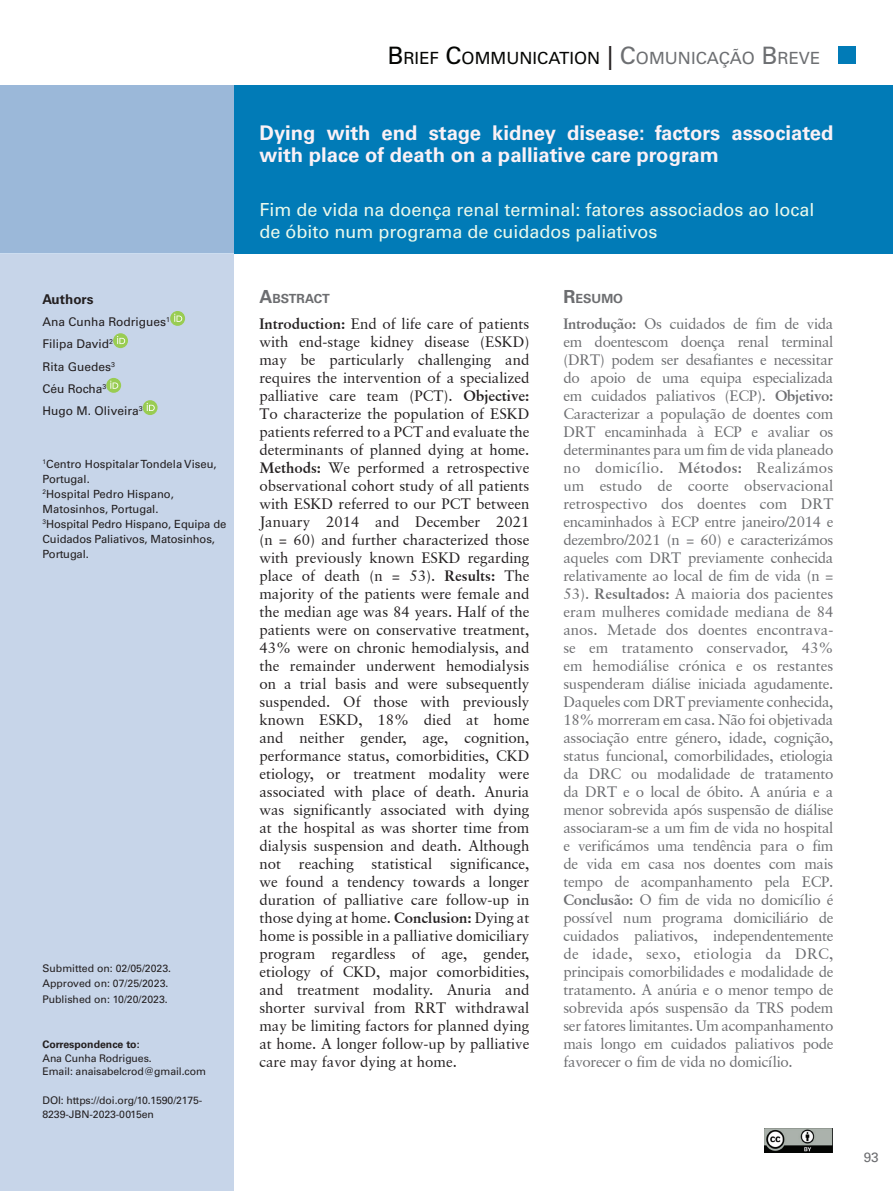
<style>
.page{position:relative;width:893px;height:1191px;background:#fff}
.page>*{position:absolute;margin:0;border:0;box-sizing:border-box;transform-origin:0 0}
.Título_Português{font:700 20.25px/22.5px "Univers LT Std";color:#faf1f6}
.Title_Inglês{font:18px/21.6px "Univers LT Std";color:#f4f9e8}
.t1{font:16.8px "Univers LT Std";color:#040503}
.Resumo{font:15px/18px "Garamond Retrospective S Si";letter-spacing:-.02em;color:#6c6d70;text-align:justify}
.Resumo-2{font:15px/18px "Garamond Retrospective S Si";color:#231f20;text-align:justify}
.Nome_dos_autores{font:700 13.5px "Univers LT Std";color:#231f20}
.t2{font:13.5px "Univers LT Std";color:#6c6d70}
.Intertilulo__Resumo{font:700 12.6px "Univers LT Std";color:#6c6d70}
.Nome_dos_autores-2{font:12px "Univers LT Std";color:#231f20}
.Afiliações{font:11.25px/15px "Univers LT Std";letter-spacing:-.01em;color:#231f20}
.Autor_correspondente{font:10.5px/13.5px "Univers LT Std";letter-spacing:-.01em;color:#231f20}
.Data_de_subs_aprova{font:10.5px "Univers LT Std";color:#231f20}
.Correspondência_para{font:700 10.5px "Univers LT Std";color:#231f20}
.s1{font-size:24px}
.s2{font-size:24px;color:#231f20}
.s3{font-size:24px;color:#6d6f72}
.s4{color:#6d6f72}
.s5{font-size:18px}
.s6{font-weight:700}
</style>
<div class="page">
<div style="left:839px;top:46px;width:17px;height:17px;background:#017bb7"></div>
<div style="left:0;top:253px;width:234px;height:938px;background:#c7d5e9"></div>
<svg style="left:170px;top:311px;width:15px;height:15px"></svg>
<svg style="left:174px;top:314px;width:8px;height:8px"></svg>
<svg style="left:113px;top:333px;width:15px;height:15px"></svg>
<svg style="left:117px;top:336px;width:8px;height:8px"></svg>
<div style="left:106px;top:378px;width:15px;height:15px;background:#99cc52;border-radius:50%"></div>
<svg style="left:110px;top:380px;width:8px;height:9px"></svg>
<svg style="left:143px;top:400px;width:15px;height:15px"></svg>
<svg style="left:147px;top:403px;width:8px;height:8px"></svg>
<img style="left:764px;top:1128px;width:68px;height:24px">
<div style="left:234px;top:85px;width:659px;height:168px;background:#017bb7"></div>
<div style="left:0;top:85px;width:234px;height:168px;background:#9bb8d9"></div>
<p class="Nome_dos_autores" style="left:43px;top:291px;width:53px">Authors</p>
<p class="Nome_dos_autores-2" style="left:43px;top:314px;width:129px">Ana Cunha Rodrigues<sup>1</sup></p>
<p class="Nome_dos_autores-2" style="left:43px;top:337px;width:72px">Filipa David<sup>2</sup></p>
<p class="Nome_dos_autores-2" style="left:43px;top:359px;width:74px">Rita Guedes<sup>3</sup></p>
<p class="Nome_dos_autores-2" style="left:43px;top:381px;width:65px">Céu Rocha<sup>3</sup></p>
<p class="Nome_dos_autores-2" style="left:43px;top:404px;width:102px">Hugo M. Oliveira<sup>3</sup></p>
<p class="Afiliações" style="left:43px;top:456px;width:176px"><sup>1</sup>Centro Hospitalar Tondela Viseu,<br>Portugal.</p>
<p class="Afiliações" style="left:43px;top:486px;width:133px"><sup>2</sup>Hospital Pedro Hispano,<br>Matosinhos, Portugal.</p>
<p class="Afiliações" style="left:43px;top:516px;width:185px"><sup>3</sup>Hospital Pedro Hispano, Equipa de<br>Cuidados Paliativos, Matosinhos,<br>Portugal.</p>
<p class="Data_de_subs_aprova" style="left:43px;top:962px;width:130px">Submitted on: 02/05/2023.</p>
<p class="Data_de_subs_aprova" style="left:43px;top:977px;width:127px">Approved on: 07/25/2023.</p>
<p class="Data_de_subs_aprova" style="left:43px;top:993px;width:127px">Published on: 10/20/2023.</p>
<p class="Correspondência_para" style="left:43px;top:1038px;width:99px">Correspondence to:</p>
<p class="Autor_correspondente" style="left:43px;top:1051px;width:165px">Ana Cunha Rodrigues.<br>Email: anaisabelcrod@gmail.com</p>
<p class="Autor_correspondente" style="left:43px;top:1093px;width:161px">DOI: https://doi.org/10.1590/2175-<br>8239-JBN-2023-0015en</p>
<p class="t1" style="left:387px;top:48px;width:434px"><span class="s1">B</span>RIEF <span class="s1">C</span>OMMUNICATION <span class="s2">|</span> <span class="s3">C</span><span class="s4">OMUNICAÇÃO</span> <span class="s3">B</span><span class="s4">REVE</span></p>
<p class="Título_Português" style="left:259px;top:122px;width:576px">Dying with end stage kidney disease: factors associated with place of death on a palliative care program</p>
<p class="Title_Inglês" style="left:259px;top:199px;width:557px">Fim de vida na doença renal terminal: fatores associados ao local de óbito num programa de cuidados paliativos</p>
<p class="Intertilulo__Resumo" style="left:259px;top:291px;width:72px"><span class="s5">A</span>BSTRACT</p>
<p class="Resumo-2" style="left:259px;top:314px;width:272px"><span class="s6">Introduction:</span> End of life care of patients with end-stage kidney disease (ESKD) may be particularly challenging and requires the intervention of a specialized palliative care team (PCT). <span class="s6">Objective:<br></span>To characterize the population of ESKD patients referred to a PCT and evaluate the determinants of planned dying at home.<br><span class="s6">Methods:</span> We performed a retrospective observational cohort study of all patients with ESKD referred to our PCT between January 2014 and December 2021 (n = 60) and further characterized those with previously known ESKD regarding place of death (n = 53). <span class="s6">Results:</span> The majority of the patients were female and the median age was 84 years. Half of the patients were on conservative treatment, 43% were on chronic hemodialysis, and the remainder underwent hemodialysis on a trial basis and were subsequently suspended. Of those with previously known ESKD, 18% died at home and neither gender, age, cognition, performance status, comorbidities, CKD etiology, or treatment modality were associated with place of death. Anuria was significantly associated with dying at the hospital as was shorter time from dialysis suspension and death. Although not reaching statistical significance, we found a tendency towards a longer duration of palliative care follow-up in those dying at home. <span class="s6">Conclusion:</span> Dying at home is possible in a palliative domiciliary program regardless of age, gender, etiology of CKD, major comorbidities, and treatment modality. Anuria and shorter survival from RRT withdrawal may be limiting factors for planned dying at home. A longer follow-up by palliative care may favor dying at home.</p>
<p class="Intertilulo__Resumo" style="left:563px;top:291px;width:61px"><span class="s5">R</span>ESUMO</p>
<p class="Resumo" style="left:563px;top:314px;width:272px"><span class="s6">Introdução:</span> Os cuidados de fim de vida em doentescom doença renal terminal (DRT) podem ser desafiantes e necessitar do apoio de uma equipa especializada em cuidados paliativos (ECP). <span class="s6">Objetivo:<br></span>Caracterizar a população de doentes com DRT encaminhada à ECP e avaliar os determinantes para um fim de vida planeado no domicílio. <span class="s6">Métodos:</span> Realizámos um estudo de coorte observacional retrospectivo dos doentes com DRT encaminhados à ECP entre janeiro/2014 e dezembro/2021 (n = 60) e caracterizámos aqueles com DRT previamente conhecida relativamente ao local de fim de vida (n = 53). <span class="s6">Resultados:</span> A maioria dos pacientes eram mulheres comidade mediana de 84 anos. Metade dos doentes encontrava&shy;se em tratamento conservador, 43% em hemodiálise crónica e os restantes suspenderam diálise iniciada agudamente.<br>Daqueles com DRT previamente conhecida, 18% morreram em casa. Não foi objetivada associação entre género, idade, cognição, status funcional, comorbilidades, etiologia da DRC ou modalidade de tratamento da DRT e o local de óbito. A anúria e a menor sobrevida após suspensão de diálise associaram-se a um fim de vida no hospital e verificámos uma tendência para o fim de vida em casa nos doentes com mais tempo de acompanhamento pela ECP.<br><span class="s6">Conclusão:</span> O fim de vida no domicílio é possível num programa domiciliário de cuidados paliativos, independentemente de idade, sexo, etiologia da DRC, principais comorbilidades e modalidade de tratamento. A anúria e o menor tempo de sobrevida após suspensão da TRS podem ser fatores limitantes. Um acompanhamento mais longo em cuidados paliativos pode favorecer o fim de vida no domicílio.</p>
<p class="t2" style="left:864px;top:1149px;width:17px">93</p>
</div>
